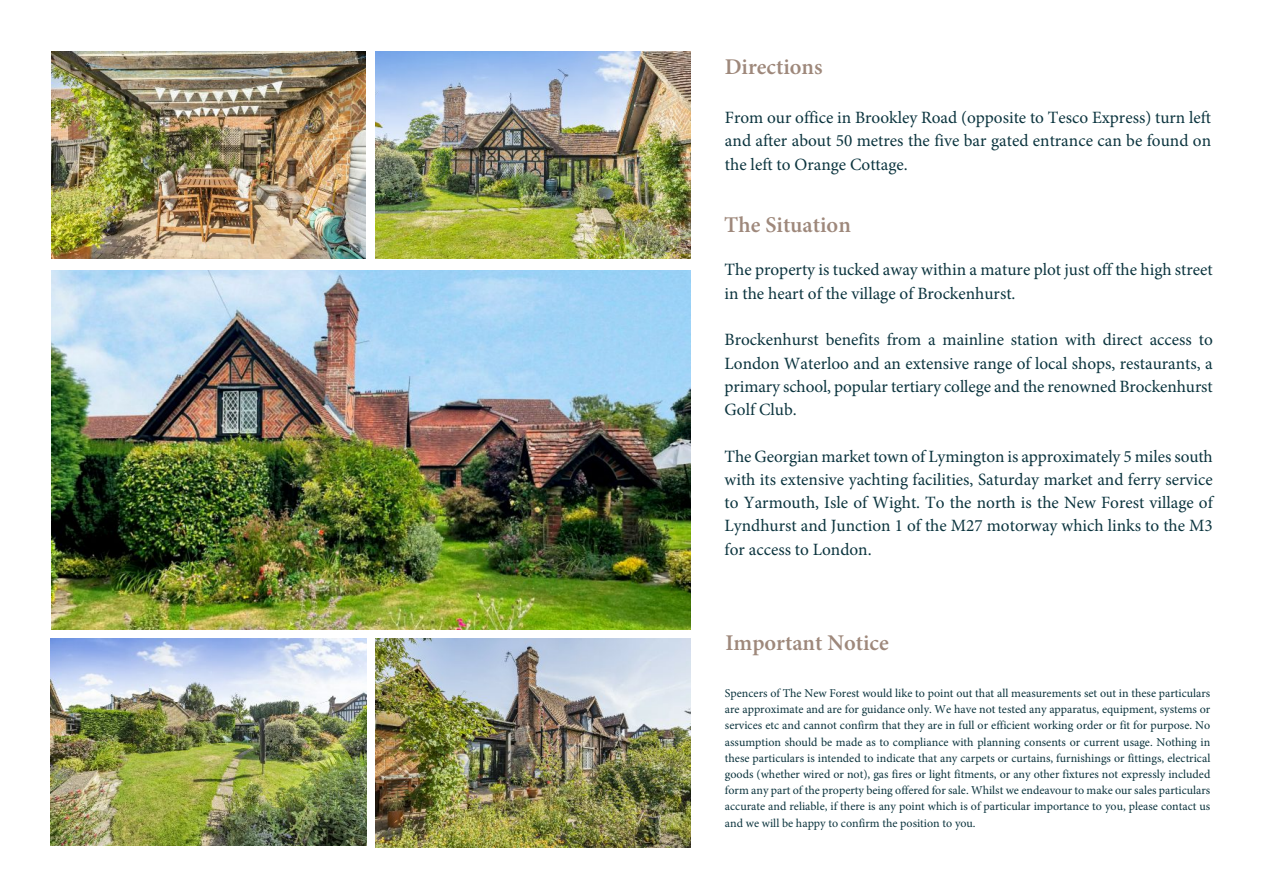
<style>
.page{position:relative;width:1263px;height:893px;background:#fff}
.page>*{position:absolute;margin:0;border:0;box-sizing:border-box;transform-origin:0 0}
.t1{font:600 22.5px "Minion Pro";color:#9e887b}
.t2{font:17.25px/23.2px "Minion Pro";color:#0b343e;text-align:justify}
.t3{font:12px/16.2px "Minion Pro";color:#0b333d;text-align:justify}
</style>
<div class="page">
<img style="left:51px;top:51px;width:314px;height:208px">
<img style="left:375px;top:51px;width:315px;height:208px">
<img style="left:375px;top:639px;width:315px;height:209px">
<img style="left:52px;top:270px;width:638px;height:359px">
<img style="left:51px;top:639px;width:315px;height:207px">
<h1 class="t1" style="left:725px;top:58px;width:99px">Directions</h1>
<h2 class="t2" style="left:725px;top:107px;width:488px">From our office in Brookley Road (opposite to Tesco Express) turn left and after about 50 metres the five bar gated entrance can be found on the left to Orange Cottage.</h2>
<h1 class="t1" style="left:724px;top:216px;width:128px">The Situation</h1>
<h2 class="t2" style="left:725px;top:260px;width:490px">The property is tucked away within a mature plot just off the high street in the heart of the village of Brockenhurst.</h2>
<h2 class="t2" style="left:725px;top:330px;width:490px">Brockenhurst benefits from a mainline station with direct access to London Waterloo and an extensive range of local shops, restaurants, a primary school, popular tertiary college and the renowned Brockenhurst Golf Club.</h2>
<p class="t2" style="left:725px;top:446px;width:490px">The Georgian market town of Lymington is approximately 5 miles south with its extensive yachting facilities, Saturday market and ferry service to Yarmouth, Isle of Wight. To the north is the New Forest village of Lyndhurst and Junction 1 of the M27 motorway which links to the M3 for access to London.</p>
<h1 class="t1" style="left:725px;top:633px;width:165px">Important Notice</h1>
<p class="t3" style="left:725px;top:686px;width:487px">Spencers of The New Forest would like to point out that all measurements set out in these particulars are approximate and are for guidance only. We have not tested any apparatus, equipment, systems or services etc and cannot confirm that they are in full or efficient working order or fit for purpose. No assumption should be made as to compliance with planning consents or current usage. Nothing in these particulars is intended to indicate that any carpets or curtains, furnishings or fittings, electrical goods (whether wired or not), gas fires or light fitments, or any other fixtures not expressly included form any part of the property being offered for sale. Whilst we endeavour to make our sales particulars accurate and reliable, if there is any point which is of particular importance to you, please contact us and we will be happy to confirm the position to you.</p>
</div>
